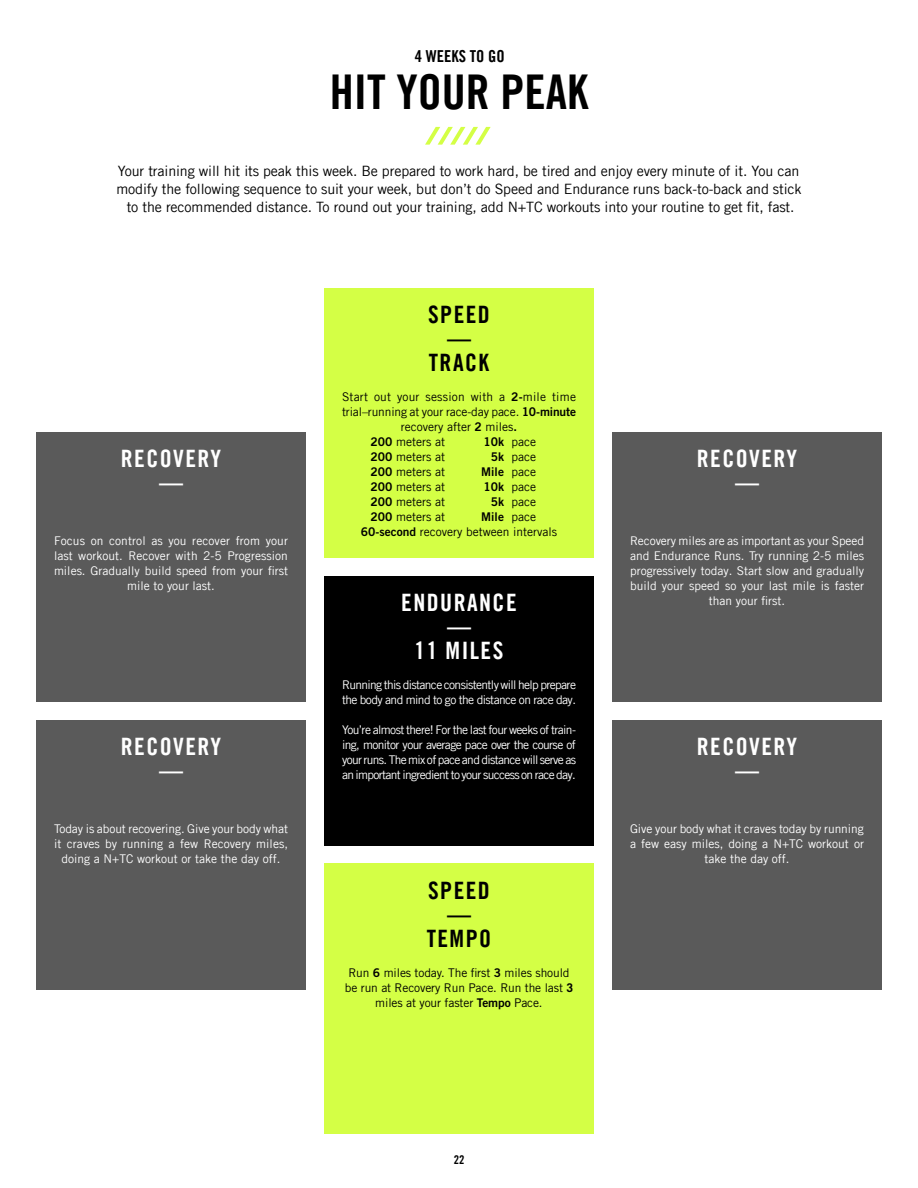
<style>
.page{position:relative;width:918px;height:1188px;background:#fff}
.page>*{position:absolute;margin:0;border:0;box-sizing:border-box;transform-origin:0 0}
.t1{font:700 condensed 48px "Trade Gothicfor Nike 365";color:#000}
.t2{font:700 condensed 24px/24px "Trade Gothicfor Nike 365";letter-spacing:.06em;color:#fff;text-align:center}
.t3{font:700 condensed 24px "Trade Gothicfor Nike 365";color:#000}
.t4{font:700 condensed 16.5px "Trade Gothicfor Nike 365";color:#000}
.t5{font:14.25px/18px "Trade Gothicfor Nike 365";letter-spacing:-.01em;color:#000;text-align:center}
.t6{font:12px/15px "Trade Gothicfor Nike 365";color:#fff;text-align:center}
.t7{font:12px "Trade Gothicfor Nike 365";color:#000}
.t8{font:12px/15px "Trade Gothic LT Std";letter-spacing:-.01em;color:#000;text-align:center}
.t9{font:12px/15px "Trade Gothicfor Nike 365";letter-spacing:-.05em;color:#fff}
.t10{font:12px "Trade Gothic LT Std Bd 2";color:#000}
.t11{font:700 condensed 12px "Trade Gothicfor Nike 365";color:#000}
.s1{font-family:"Trade Gothic LT Std Bd 2"}
.s2{font-family:"Trade Gothic LT Std"}
.s3{font-family:"Trade Gothicfor Nike 365"}
.s4{font-weight:700}
</style>
<div class="page">
<div style="left:324px;top:864px;width:270px;height:270px;background:#d4ff45"></div>
<div style="left:324px;top:288px;width:270px;height:270px;background:#d4ff45"></div>
<div style="left:36px;top:432px;width:270px;height:270px;background:#5a5a5a"></div>
<div style="left:612px;top:432px;width:270px;height:270px;background:#5a5a5a"></div>
<div style="left:612px;top:720px;width:270px;height:270px;background:#5a5a5a"></div>
<div style="left:36px;top:720px;width:270px;height:270px;background:#5a5a5a"></div>
<div style="left:324px;top:576px;width:270px;height:270px;background:#000"></div>
<svg style="left:425px;top:127px;width:66px;height:18px"></svg>
<h3 class="t4" style="left:415px;top:46px;width:21px">4 WEEK</h3>
<h3 class="t4" style="left:459px;top:46px;width:38px">S TO GO</h3>
<h1 class="t1" style="left:330px;top:62px;width:260px">HIT YOUR PEAK</h1>
<p class="t5" style="left:117px;top:162px;width:687px">Your training will hit its peak this week. Be prepared to work hard, be tired and enjoy every minute of it. You can modify the following sequence to suit your week, but don’t do Speed and Endurance runs back-to-back and stick to the recommended distance. To round out your training, add N+TC workouts into your routine to get fit, fast.</p>
<h2 class="t2" style="left:121px;top:447px;width:102px">RECOVERY —</h2>
<p class="t6" style="left:54px;top:533px;width:236px">Focus on control as you recover from your last workout. Recover with 2-5 Progression miles. Gradually build speed from your first mile to your last.</p>
<h2 class="t2" style="left:121px;top:735px;width:102px">RECOVERY —</h2>
<h2 class="t3" style="left:428px;top:300px;width:25px">SPEED</h2>
<h2 class="t3" style="left:447px;top:324px;width:25px">—</h2>
<h2 class="t3" style="left:429px;top:348px;width:61px">TRACK</h2>
<p class="t7" style="left:342px;top:390px;width:236px">Start out your session with a <span class="s1">2-</span><span class="s2">mile</span> time</p>
<p class="t7" style="left:342px;top:405px;width:236px">trial–running at your race-day pace. <span class="s1">10-minute</span></p>
<p class="t7" style="left:401px;top:420px;width:118px">recovery after <span class="s1">2</span> <span class="s2">miles</span><span class="s1">.</span></p>
<p class="t7" style="left:370px;top:435px;width:76px"><span class="s1">200</span> meters at</p>
<p class="t7" style="left:483px;top:435px;width:54px"><span class="s1">10k</span> pace</p>
<p class="t7" style="left:370px;top:450px;width:76px"><span class="s1">200</span> meters at</p>
<p class="t7" style="left:491px;top:450px;width:47px"><span class="s1">5k</span> pace</p>
<p class="t7" style="left:370px;top:465px;width:76px"><span class="s1">200</span> meters at</p>
<p class="t10" style="left:481px;top:465px;width:56px">Mile <span class="s3">pace</span></p>
<p class="t7" style="left:370px;top:480px;width:76px"><span class="s1">200</span> meters at</p>
<p class="t7" style="left:483px;top:480px;width:54px"><span class="s1">10k</span> pace</p>
<p class="t7" style="left:370px;top:495px;width:76px"><span class="s1">200</span> meters at</p>
<p class="t7" style="left:491px;top:495px;width:47px"><span class="s1">5k</span> pace</p>
<p class="t7" style="left:370px;top:510px;width:76px"><span class="s1">200</span> meters at</p>
<p class="t10" style="left:481px;top:510px;width:56px">Mile <span class="s3">pace</span></p>
<p class="t7" style="left:361px;top:525px;width:198px"><span class="s1">60-second</span> recovery between intervals</p>
<h2 class="t2" style="left:401px;top:591px;width:115px">ENDURANCE —<br>11 MILES</h2>
<p class="t9" style="left:342px;top:677px;width:236px">Running this distance consistently will help prepare the body and mind to go the distance on race day.</p>
<p class="t6" style="left:342px;top:722px;width:236px;text-align:justify">You’re almost there! For the last four weeks of train&shy;ing, monitor your average pace over the course of your runs. The mix of pace and distance will serve as an important ingredient to your success on race day.</p>
<h2 class="t2" style="left:697px;top:447px;width:102px">RECOVERY —</h2>
<p class="t6" style="left:630px;top:533px;width:236px">Recovery miles are as important as your Speed and Endurance Runs. Try running 2-5 miles progressively today. Start slow and gradually build your speed so your last mile is faster than your first.</p>
<h2 class="t2" style="left:697px;top:734px;width:102px">RECOVERY —</h2>
<p class="t6" style="left:54px;top:821px;width:236px">Today is about recovering. Give your body what it craves by running a few Recovery miles, doing a N+TC workout or take the day off.</p>
<p class="t6" style="left:630px;top:821px;width:235px">Give your body what it craves today by running a few easy miles, doing a N+TC workout or take the day off.</p>
<h2 class="t3" style="left:428px;top:876px;width:25px">SPEED</h2>
<h2 class="t3" style="left:447px;top:900px;width:25px">—</h2>
<h2 class="t3" style="left:427px;top:924px;width:14px">TEMPO</h2>
<p class="t8" style="left:345px;top:965px;width:230px">Run <span class="s1">6</span> miles today. The first <span class="s1">3</span> miles should be run at Recovery Run Pace. Run the last <span class="s4">3 </span>miles at your faster <span class="s1">Tempo</span> Pace.</p>
<p class="t11" style="left:454px;top:1153px;width:12px">22</p>
</div>
